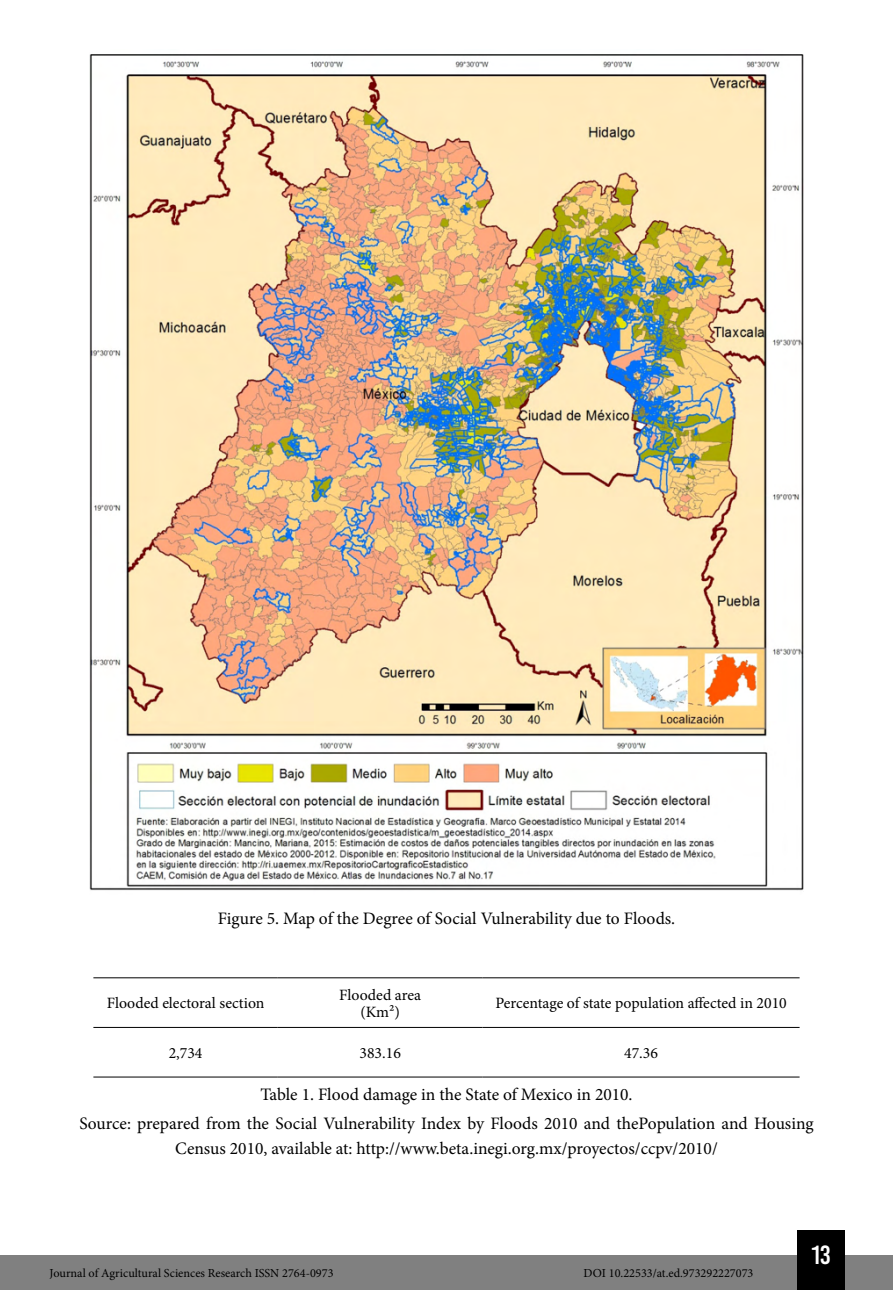
<style>
.page{position:relative;width:893px;height:1290px;background:#fff}
.page>*{position:absolute;margin:0;border:0;box-sizing:border-box;transform-origin:0 0}
.t1{font:26.25px "Bebas Kai";color:#fff}
.Info_Imagem{font:17.5px/24.5px "Minion Pro";color:#000;text-align:center}
.Tabela{font:15.75px "Minion Pro";color:#000}
.t2{font:12.25px "Minion Pro";color:#000}
</style>
<div class="page">
<div style="left:0;top:1255px;width:893px;height:35px;background:#808080"></div>
<div style="left:797px;top:1230px;width:48px;height:60px;background:#000"></div>
<img style="left:89px;top:54px;width:715px;height:837px">
<hr style="left:93px;top:977px;width:185px;height:1px;background:#000">
<hr style="left:278px;top:977px;width:205px;height:1px;background:#000">
<hr style="left:483px;top:977px;width:317px;height:1px;background:#000">
<hr style="left:93px;top:1027px;width:185px;height:1px;background:#000">
<hr style="left:278px;top:1027px;width:205px;height:1px;background:#000">
<hr style="left:483px;top:1027px;width:317px;height:1px;background:#000">
<hr style="left:93px;top:1076px;width:185px;height:1px;background:#000">
<hr style="left:278px;top:1076px;width:205px;height:1px;background:#000">
<hr style="left:483px;top:1076px;width:317px;height:1px;background:#000">
<p class="Info_Imagem" style="left:218px;top:906px;width:459px">Figure 5. Map of the Degree of Social Vulnerability due to Floods.</p>
<p class="Tabela" style="left:107px;top:993px;width:159px">Flooded electoral section</p>
<p class="Tabela" style="left:339px;top:984px;width:83px">Flooded area</p>
<p class="Tabela" style="left:360px;top:1001px;width:41px">(Km²)</p>
<p class="Tabela" style="left:495px;top:993px;width:293px">Percentage of state population affected in 2010</p>
<p class="Tabela" style="left:169px;top:1042px;width:35px">2,734</p>
<p class="Tabela" style="left:359px;top:1042px;width:43px">383.16</p>
<p class="Tabela" style="left:624px;top:1042px;width:35px">47.36</p>
<p class="Info_Imagem" style="left:260px;top:1082px;width:374px">Table 1. Flood damage in the State of Mexico in 2010.</p>
<p class="Info_Imagem" style="left:79px;top:1111px;width:736px">Source: prepared from the Social Vulnerability Index by Floods 2010 and thePopulation and Housing<br>Census 2010, available at: http://www.beta.inegi.org.mx/proyectos/ccpv/2010/</p>
<p class="t2" style="left:50px;top:1265px;width:285px">Journal of Agricultural Sciences Research ISSN 2764-0973</p>
<p class="t2" style="left:584px;top:1265px;width:171px">DOI 10.22533/at.ed.973292227073</p>
<h1 class="t1" style="left:811px;top:1241px;width:21px">13</h1>
</div>
